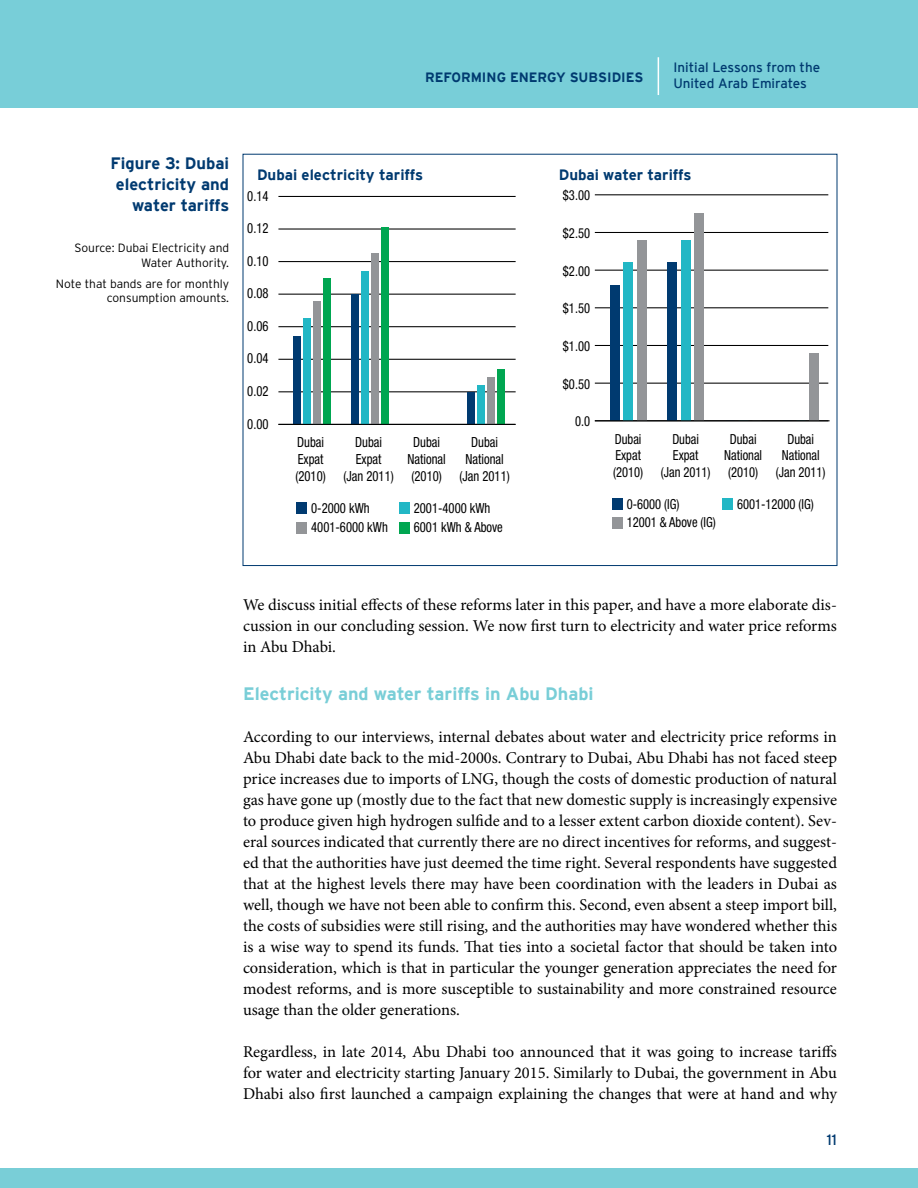
<style>
.page{position:relative;width:918px;height:1188px;background:#fff}
.page>*{position:absolute;margin:0;border:0;box-sizing:border-box;transform-origin:0 0}
.t1{font:700 18px "Interstate";color:#79ced7}
.t2{font:16.5px/21px "Minion Pro";letter-spacing:-.005em;color:#000;text-align:justify}
.t3{font:700 16.5px/21px "Interstate";color:#003a70;text-align:right}
.t4{font:700 15px "Interstate";color:#003a70}
.t5{font:15px "Interstate";color:#003a70}
.t6{font:condensed 13.95px/16.8px "Helvetica Neue";color:#000;text-align:center;scale:.9 1}
.t7{font:condensed 13.8px/16.6px "Helvetica Neue";color:#000;text-align:center;scale:.9 1}
.t8{font:13.5px/16.2px "Interstate";color:#003a70}
.t9{font:700 13.5px "Interstate";color:#003a70}
.t10{font:300 12px/14.4px "Interstate";color:#000;text-align:right}
</style>
<div class="page">
<div style="left:0;top:1168px;width:918px;height:20px;background:#79ced7"></div>
<div style="left:0;top:0;width:918px;height:108px;background:#78ced8"></div>
<hr style="left:658px;top:57px;width:1px;height:38px;background:#fff">
<hr style="left:278px;top:424px;width:238px;height:1px;background:#000">
<hr style="left:278px;top:392px;width:238px;height:1px;background:#000">
<hr style="left:278px;top:359px;width:238px;height:1px;background:#000">
<hr style="left:278px;top:326px;width:238px;height:1px;background:#000">
<hr style="left:278px;top:294px;width:238px;height:1px;background:#000">
<hr style="left:278px;top:261px;width:238px;height:1px;background:#000">
<hr style="left:278px;top:229px;width:238px;height:1px;background:#000">
<hr style="left:278px;top:196px;width:238px;height:1px;background:#000">
<div style="left:324px;top:278px;width:7px;height:146px;background:#00a651"></div>
<div style="left:382px;top:227px;width:7px;height:197px;background:#00a651"></div>
<div style="left:498px;top:369px;width:7px;height:55px;background:#00a651"></div>
<div style="left:314px;top:301px;width:7px;height:123px;background:#939598"></div>
<div style="left:372px;top:253px;width:7px;height:171px;background:#939598"></div>
<div style="left:488px;top:377px;width:7px;height:47px;background:#939598"></div>
<div style="left:304px;top:319px;width:7px;height:105px;background:#22b7c5"></div>
<div style="left:362px;top:271px;width:7px;height:153px;background:#22b7c5"></div>
<div style="left:478px;top:385px;width:7px;height:39px;background:#22b7c5"></div>
<div style="left:293px;top:336px;width:7px;height:88px;background:#003a70"></div>
<div style="left:351px;top:294px;width:7px;height:130px;background:#003a70"></div>
<div style="left:467px;top:392px;width:8px;height:32px;background:#003a70"></div>
<div style="left:297px;top:503px;width:10px;height:11px;background:#003a70"></div>
<div style="left:399px;top:503px;width:11px;height:11px;background:#22b7c5"></div>
<div style="left:297px;top:522px;width:10px;height:11px;background:#939598"></div>
<div style="left:399px;top:522px;width:11px;height:11px;background:#00a651"></div>
<div style="left:612px;top:517px;width:11px;height:11px;background:#939598"></div>
<div style="left:723px;top:499px;width:10px;height:11px;background:#22b7c5"></div>
<hr style="left:595px;top:421px;width:233px;height:1px;background:#000">
<hr style="left:595px;top:383px;width:233px;height:1px;background:#000">
<hr style="left:595px;top:345px;width:233px;height:1px;background:#000">
<hr style="left:595px;top:308px;width:233px;height:1px;background:#000">
<hr style="left:595px;top:270px;width:233px;height:1px;background:#000">
<hr style="left:595px;top:232px;width:233px;height:1px;background:#000">
<hr style="left:595px;top:195px;width:233px;height:1px;background:#000">
<div style="left:637px;top:241px;width:9px;height:180px;background:#939598"></div>
<div style="left:695px;top:214px;width:9px;height:207px;background:#939598"></div>
<div style="left:810px;top:353px;width:9px;height:68px;background:#939598"></div>
<div style="left:624px;top:263px;width:9px;height:158px;background:#22b7c5"></div>
<div style="left:681px;top:241px;width:10px;height:180px;background:#22b7c5"></div>
<div style="left:610px;top:285px;width:10px;height:136px;background:#003a70"></div>
<div style="left:668px;top:263px;width:9px;height:158px;background:#003a70"></div>
<hr style="left:595px;top:420px;width:235px;height:1px;background:#000">
<div style="left:612px;top:499px;width:11px;height:11px;background:#003a70"></div>
<p class="t9" style="left:425px;top:70px;width:220px">REFORMING ENERGY SUBSIDIES</p>
<p class="t8" style="left:673px;top:59px;width:148px">Initial Lessons from the<br>United Arab Emirates</p>
<p class="t3" style="left:111px;top:152px;width:120px">Figure 3: Dubai electricity and water tariffs</p>
<p class="t10" style="left:74px;top:241px;width:156px">Source: Dubai Electricity and<br>Water Authority.</p>
<p class="t10" style="left:56px;top:276px;width:175px">Note that bands are for monthly consumption amounts.</p>
<p class="t4" style="left:257px;top:166px;width:168px">Dubai electricity tariffs</p>
<p class="t4" style="left:559px;top:166px;width:134px">Dubai water tariffs</p>
<p class="t6" style="left:247px;top:187px;width:25px">0.14</p>
<p class="t6" style="left:247px;top:220px;width:25px">0.12</p>
<p class="t6" style="left:247px;top:252px;width:25px">0.10</p>
<p class="t6" style="left:247px;top:285px;width:25px">0.08</p>
<p class="t6" style="left:247px;top:317px;width:25px">0.06</p>
<p class="t6" style="left:247px;top:350px;width:25px">0.04</p>
<p class="t6" style="left:247px;top:383px;width:25px">0.02</p>
<p class="t6" style="left:247px;top:415px;width:25px">0.00</p>
<p class="t7" style="left:563px;top:187px;width:32px">$3.00</p>
<p class="t7" style="left:563px;top:225px;width:32px">$2.50</p>
<p class="t7" style="left:563px;top:262px;width:32px">$2.00</p>
<p class="t7" style="left:563px;top:300px;width:32px">$1.50</p>
<p class="t7" style="left:563px;top:338px;width:32px">$1.00</p>
<p class="t7" style="left:563px;top:375px;width:32px">$0.50</p>
<p class="t7" style="left:575px;top:413px;width:18px">0.0</p>
<p class="t7" style="left:613px;top:430px;width:35px;text-align:left">Dubai<br>Expat (2010)</p>
<p class="t7" style="left:724px;top:430px;width:44px">Dubai<br>National (2010)</p>
<p class="t7" style="left:661px;top:430px;width:57px">Dubai<br>Expat<br>(Jan 2011)</p>
<p class="t7" style="left:776px;top:430px;width:57px">Dubai<br>National (Jan 2011)</p>
<p class="t7" style="left:627px;top:495px;width:60px">0-6000 (IG)</p>
<p class="t6" style="left:295px;top:434px;width:35px;text-align:left">Dubai<br>Expat (2010)</p>
<p class="t6" style="left:408px;top:434px;width:44px">Dubai<br>National (2010)</p>
<p class="t6" style="left:344px;top:434px;width:57px">Dubai<br>Expat<br>(Jan 2011)</p>
<p class="t6" style="left:460px;top:434px;width:57px">Dubai<br>National (Jan 2011)</p>
<p class="t6" style="left:311px;top:499px;width:66px">0-2000 kWh</p>
<p class="t6" style="left:414px;top:499px;width:87px">2001-4000 kWh</p>
<p class="t6" style="left:311px;top:519px;width:87px">4001-6000 kWh</p>
<p class="t6" style="left:414px;top:519px;width:101px">6001 kWh &amp; Above</p>
<p class="t7" style="left:627px;top:514px;width:101px">12001 &amp; Above (IG)</p>
<p class="t7" style="left:737px;top:495px;width:87px">6001-12000 (IG)</p>
<p class="t2" style="left:243px;top:594px;width:595px">We discuss initial effects of these reforms later in this paper, and have a more elaborate dis&shy;cussion in our concluding session. We now first turn to electricity and water price reforms in Abu Dhabi.</p>
<p class="t1" style="left:243px;top:683px;width:352px">Electricity and water tariffs in Abu Dhabi</p>
<p class="t2" style="left:243px;top:726px;width:596px">According to our interviews, internal debates about water and electricity price reforms in Abu Dhabi date back to the mid-2000s. Contrary to Dubai, Abu Dhabi has not faced steep price increases due to imports of LNG, though the costs of domestic production of natural gas have gone up (mostly due to the fact that new domestic supply is increasingly expensive to produce given high hydrogen sulfide and to a lesser extent carbon dioxide content). Sev&shy;eral sources indicated that currently there are no direct incentives for reforms, and suggest&shy;ed that the authorities have just deemed the time right. Several respondents have suggested that at the highest levels there may have been coordination with the leaders in Dubai as well, though we have not been able to confirm this. Second, even absent a steep import bill, the costs of subsidies were still rising, and the authorities may have wondered whether this is a wise way to spend its funds. That ties into a societal factor that should be taken into consideration, which is that in particular the younger generation appreciates the need for modest reforms, and is more susceptible to sustainability and more constrained resource usage than the older generations.</p>
<p class="t2" style="left:243px;top:1041px;width:596px">Regardless, in late 2014, Abu Dhabi too announced that it was going to increase tariffs for water and electricity starting January 2015. Similarly to Dubai, the government in Abu Dhabi also first launched a campaign explaining the changes that were at hand and why</p>
<p class="t5" style="left:827px;top:1132px;width:12px">11</p>
</div>
